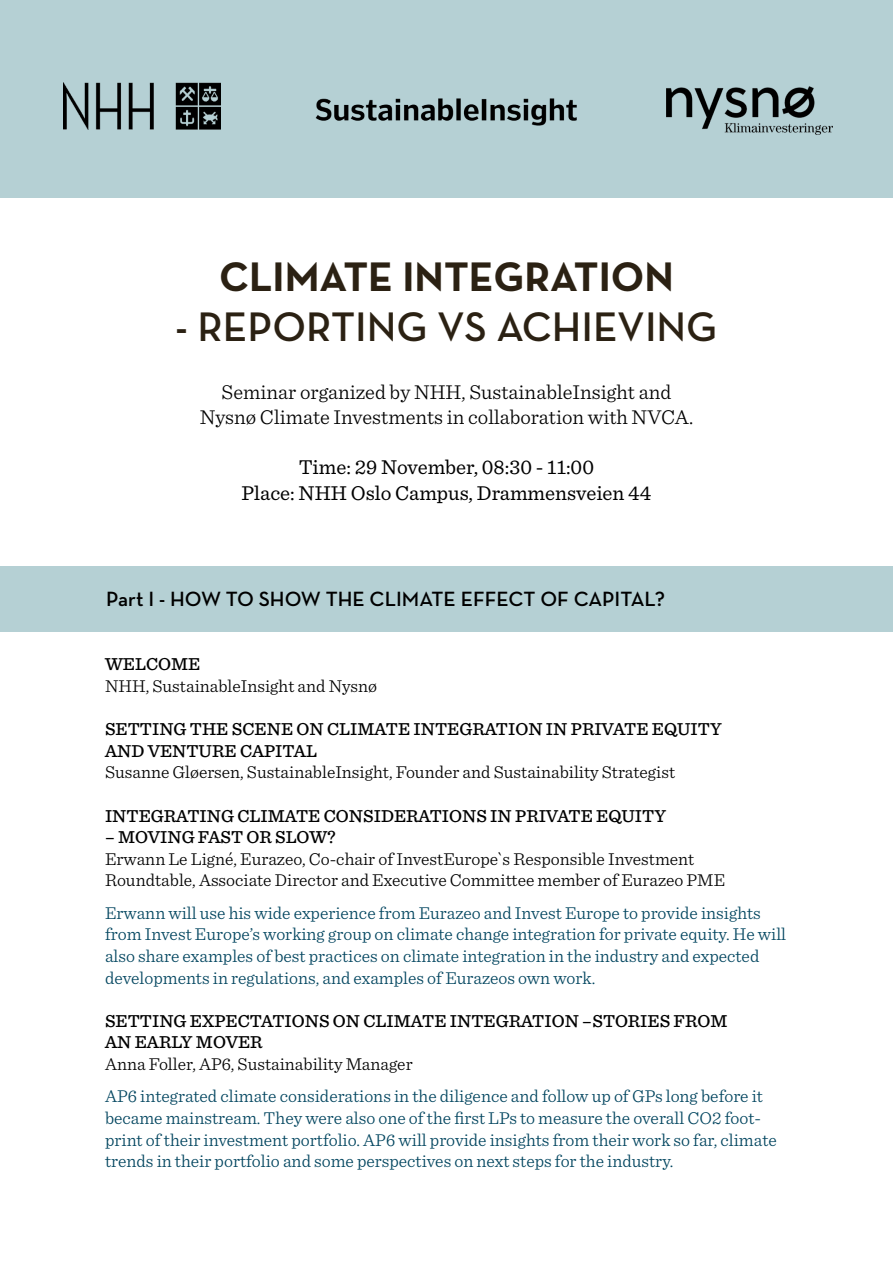
<style>
.page{position:relative;width:893px;height:1263px;background:#fff}
.page>*{position:absolute;margin:0;border:0;box-sizing:border-box;transform-origin:0 0}
.t1{font:600 42px "Neutraface Text";color:#2b2113}
.t2{font:700 42px "Neutraface Text";color:#2b2113}
.t3{font:300 21px/25.2px "Sentinel";color:#000;text-align:center}
.t4{font:21px/25.2px "Sentinel";color:#000;text-align:center}
.t5{font:600 21px "Neutraface Text";color:#000}
.t6{font:300 18px/21.6px "Sentinel";color:#02455f}
.t7{font:300 18px/21.6px "Sentinel";color:#000}
.t8{font:500 18px/21.6px "Sentinel";color:#000}
</style>
<div class="page">
<div style="left:0;top:0;width:893px;height:198px;background:#b5d0d4"></div>
<img style="left:63px;top:83px;width:157px;height:46px">
<img style="left:666px;top:86px;width:167px;height:49px">
<img style="left:315px;top:98px;width:262px;height:28px">
<div style="left:0;top:566px;width:893px;height:66px;background:#b5d0d4"></div>
<h1 class="t2" style="left:219px;top:249px;width:456px">CLIMATE INTEGRATION</h1>
<h1 class="t1" style="left:176px;top:300px;width:543px">- REPORTING VS ACHIEVING</h1>
<p class="t3" style="left:200px;top:378px;width:495px">Seminar organized by NHH, SustainableInsight and<br>Nysnø Climate Investments in collaboration with NVCA.</p>
<p class="t4" style="left:241px;top:453px;width:412px">Time: 29 November, 08:30 - 11:00<br>Place: NHH Oslo Campus, Drammensveien 44</p>
<p class="t5" style="left:106px;top:585px;width:560px">Part I - HOW TO SHOW THE CLIMATE EFFECT OF CAPITAL?</p>
<p class="t8" style="left:105px;top:652px;width:97px">WELCOME</p>
<p class="t7" style="left:105px;top:674px;width:274px">NHH, SustainableInsight and Nysnø</p>
<p class="t8" style="left:105px;top:717px;width:618px">SETTING THE SCENE ON CLIMATE INTEGRATION IN PRIVATE EQUITY<br>AND VENTURE CAPITAL</p>
<p class="t7" style="left:105px;top:760px;width:572px">Susanne Gløersen, SustainableInsight, Founder and Sustainability Strategist</p>
<p class="t8" style="left:105px;top:804px;width:563px">INTEGRATING CLIMATE CONSIDERATIONS IN PRIVATE EQUITY</p>
<p class="t8" style="left:105px;top:825px;width:232px">– MOVING FAST OR SLOW?</p>
<p class="t7" style="left:105px;top:847px;width:622px">Erwann Le Ligné, Eurazeo, Co-chair of InvestEurope`s Responsible Investment<br>Roundtable, Associate Director and Executive Committee member of Eurazeo PME</p>
<p class="t6" style="left:105px;top:901px;width:683px">Erwann will use his wide experience from Eurazeo and Invest Europe to provide insights from Invest Europe’s working group on climate change integration for private equity. He will also share examples of best practices on climate integration in the industry and expected developments in regulations, and examples of Eurazeos own work.</p>
<p class="t8" style="left:105px;top:1009px;width:624px">SETTING EXPECTATIONS ON CLIMATE INTEGRATION –STORIES FROM<br>AN EARLY MOVER</p>
<p class="t7" style="left:105px;top:1052px;width:309px">Anna Foller, AP6, Sustainability Manager</p>
<p class="t6" style="left:105px;top:1084px;width:673px">AP6 integrated climate considerations in the diligence and follow up of GPs long before it became mainstream. They were also one of the first LPs to measure the overall CO2 foot&shy;print of their investment portfolio. AP6 will provide insights from their work so far, climate trends in their portfolio and some perspectives on next steps for the industry.</p>
</div>
